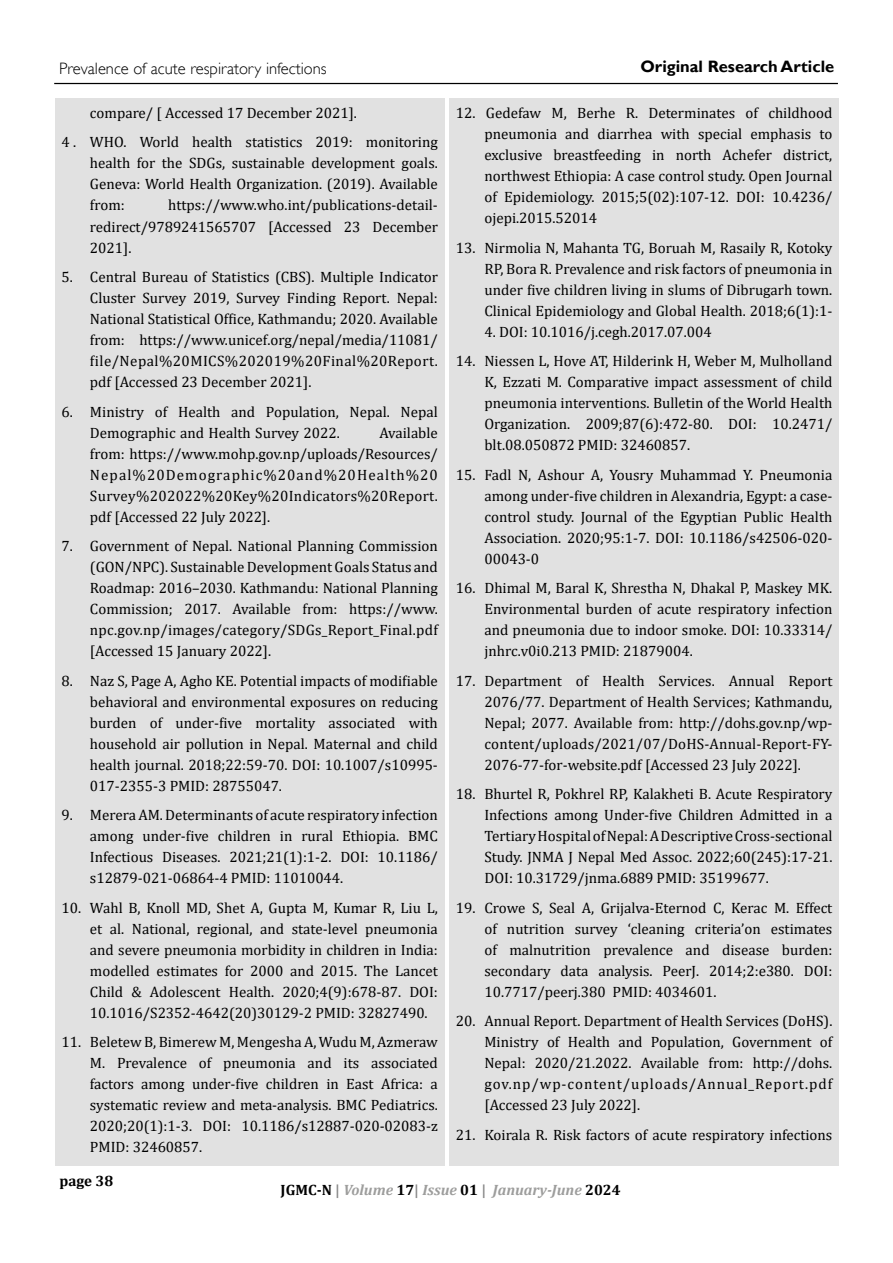
<style>
.page{position:relative;width:893px;height:1263px;background:#fff}
.page>*{position:absolute;margin:0;border:0;box-sizing:border-box;transform-origin:0 0}
.t1{font:300 16.5px "Gill Sans";color:#000}
.t2{font:700 16.5px "Gill Sans";color:#000}
.t3{font:15px/21px "Cambria";color:#000;text-align:justify}
.t4{font:italic 700 15px "Cambria";color:#9d9d9c}
.t5{font:700 15px "Cambria";color:#000}
.s1{font-style:normal;color:#000}
.s2{font-style:normal;color:#878787}
</style>
<div class="page">
<hr style="left:54px;top:83px;width:784px;height:1px;background:#000">
<div style="left:55px;top:98px;width:389px;height:1067px;background:#e1e1e1"></div>
<div style="left:449px;top:98px;width:390px;height:1067px;background:#e1e1e1"></div>
<p class="t1" style="left:59px;top:58px;width:269px">Prevalence of acute respiratory infections</p>
<p class="t3" style="left:61px;top:98px;width:378px;line-height:29.5px;text-indent:28px">compare/ [ Accessed 17 December 2021].<br>4 . WHO. World health statistics 2019: monitoring</p>
<p class="t3" style="left:90px;top:153px;width:349px">health for the SDGs, sustainable development goals.<br>Geneva: World Health Organization. (2019). Available from:</p>
<p class="t3" style="left:90px;top:195px;width:349px;text-indent:78px">https://www.who.int/publications-detail&shy;redirect/9789241565707 [Accessed 23 December 2021].</p>
<p class="t3" style="left:90px;top:266px;width:349px;text-indent:-28px">5. Central Bureau of Statistics (CBS). Multiple Indicator Cluster Survey 2019, Survey Finding Report. Nepal:<br>National Statistical Office, Kathmandu; 2020. Available from: https://www.unicef.org/nepal/media/11081/ file/Nepal%20MICS%202019%20Final%20Report. pdf [Accessed 23 December 2021].</p>
<p class="t3" style="left:90px;top:401px;width:349px;text-indent:-28px">6. Ministry of Health and Population, Nepal. Nepal<br>Demographic and Health Survey 2022.</p>
<p class="t3" style="left:90px;top:422px;width:350px;text-indent:289px">Available from: https://www.mohp.gov.np/uploads/Resources/ Nepal%20Demographic%20and%20Health%20<br>Survey%202022%20Key%20Indicators%20Report. pdf [Accessed 22 July 2022].</p>
<p class="t3" style="left:90px;top:535px;width:349px;text-indent:-28px">7. Government of Nepal. National Planning Commission (GON/NPC). Sustainable Development Goals Status and Roadmap: 2016–2030. Kathmandu: National Planning Commission; 2017. Available from: https://www. npc.gov.np/images/category/SDGs_Report_Final.pdf [Accessed 15 January 2022].</p>
<p class="t3" style="left:90px;top:670px;width:349px;text-indent:-28px">8. Naz S, Page A, Agho KE. Potential impacts of modifiable behavioral and environmental exposures on reducing burden of under-five mortality associated with household air pollution in Nepal. Maternal and child health journal. 2018;22:59-70. DOI: 10.1007/s10995- 017-2355-3 PMID: 28755047.</p>
<p class="t3" style="left:90px;top:804px;width:349px;text-indent:-28px">9. Merera AM. Determinants of acute respiratory infection among under-five children in rural Ethiopia. BMC Infectious Diseases. 2021;21(1):1-2. DOI: 10.1186/ s12879-021-06864-4 PMID: 11010044.</p>
<p class="t3" style="left:90px;top:897px;width:349px;text-indent:-28px">10. Wahl B, Knoll MD, Shet A, Gupta M, Kumar R, Liu L, et al. National, regional, and state-level pneumonia and severe pneumonia morbidity in children in India: modelled estimates for 2000 and 2015. The Lancet Child &amp; Adolescent Health. 2020;4(9):678-87. DOI:<br>10.1016/S2352-4642(20)30129-2 PMID: 32827490.</p>
<p class="t3" style="left:90px;top:1031px;width:350px;text-indent:-28px">11. Beletew B, Bimerew M, Mengesha A, Wudu M, Azmeraw M. Prevalence of pneumonia and its associated factors among under-five children in East Africa: a systematic review and meta-analysis. BMC Pediatrics.<br>2020;20(1):1-3. DOI: 10.1186/s12887-020-02083-z PMID: 32460857.</p>
<p class="t2" style="left:640px;top:56px;width:195px">Original Research Article</p>
<p class="t3" style="left:484px;top:102px;width:349px;text-indent:-28px">12. Gedefaw M, Berhe R. Determinates of childhood pneumonia and diarrhea with special emphasis to exclusive breastfeeding in north Achefer district, northwest Ethiopia: A case control study. Open Journal of Epidemiology. 2015;5(02):107-12. DOI: 10.4236/ ojepi.2015.52014</p>
<p class="t3" style="left:484px;top:237px;width:349px;text-indent:-28px">13. Nirmolia N, Mahanta TG, Boruah M, Rasaily R, Kotoky RP, Bora R. Prevalence and risk factors of pneumonia in under five children living in slums of Dibrugarh town.<br>Clinical Epidemiology and Global Health. 2018;6(1):1-</p>
<p class="t3" style="left:484px;top:321px;width:229px">4. DOI: 10.1016/j.cegh.2017.07.004</p>
<p class="t3" style="left:484px;top:350px;width:349px;text-indent:-29px">14. Niessen L, Hove AT, Hilderink H, Weber M, Mulholland K, Ezzati M. Comparative impact assessment of child pneumonia interventions. Bulletin of the World Health Organization. 2009;87(6):472-80. DOI: 10.2471/ blt.08.050872 PMID: 32460857.</p>
<p class="t3" style="left:484px;top:464px;width:350px;text-indent:-28px">15. Fadl N, Ashour A, Yousry Muhammad Y. Pneumonia among under-five children in Alexandria, Egypt: a case&shy;control study. Journal of the Egyptian Public Health Association. 2020;95:1-7. DOI: 10.1186/s42506-020- 00043-0</p>
<p class="t3" style="left:484px;top:577px;width:349px;text-indent:-28px">16. Dhimal M, Baral K, Shrestha N, Dhakal P, Maskey MK.<br>Environmental burden of acute respiratory infection and pneumonia due to indoor smoke. DOI: 10.33314/ jnhrc.v0i0.213 PMID: 21879004.</p>
<p class="t3" style="left:484px;top:670px;width:349px;text-indent:-28px">17. Department of Health Services. Annual Report 2076/77. Department of Health Services; Kathmandu, Nepal; 2077. Available from: http://dohs.gov.np/wp&shy;content/uploads/2021/07/DoHS-Annual-Report-FY-2076-77-for-website.pdf [Accessed 23 July 2022].</p>
<p class="t3" style="left:484px;top:783px;width:350px;text-indent:-28px">18. Bhurtel R, Pokhrel RP, Kalakheti B. Acute Respiratory Infections among Under-five Children Admitted in a Tertiary Hospital of Nepal: A Descriptive Cross-sectional Study. JNMA J Nepal Med Assoc. 2022;60(245):17-21.<br>DOI: 10.31729/jnma.6889 PMID: 35199677.</p>
<p class="t3" style="left:484px;top:897px;width:349px;text-indent:-28px">19. Crowe S, Seal A, Grijalva-Eternod C, Kerac M. Effect of nutrition survey ‘cleaning criteria’on estimates of malnutrition prevalence and disease burden: secondary data analysis. PeerJ. 2014;2:e380. DOI:<br>10.7717/peerj.380 PMID: 4034601.</p>
<p class="t3" style="left:484px;top:1010px;width:349px;text-indent:-28px">20. Annual Report. Department of Health Services (DoHS).<br>Ministry of Health and Population, Government of Nepal: 2020/21.2022. Available from: http://dohs. gov.np/wp-content/uploads/Annual_Report.pdf [Accessed 23 July 2022].</p>
<p class="t3" style="left:456px;top:1124px;width:378px">21. Koirala R. Risk factors of acute respiratory infections</p>
<p class="t5" style="left:60px;top:1170px;width:55px">page 38</p>
<p class="t4" style="left:281px;top:1181px;width:342px"><span class="s1">JGMC-N</span> <span class="s2">|</span> Volume <span class="s1">17</span><span class="s2">|</span> Issue <span class="s1">01</span> <span class="s2">|</span> January-June <span class="s1">2024</span></p>
</div>
